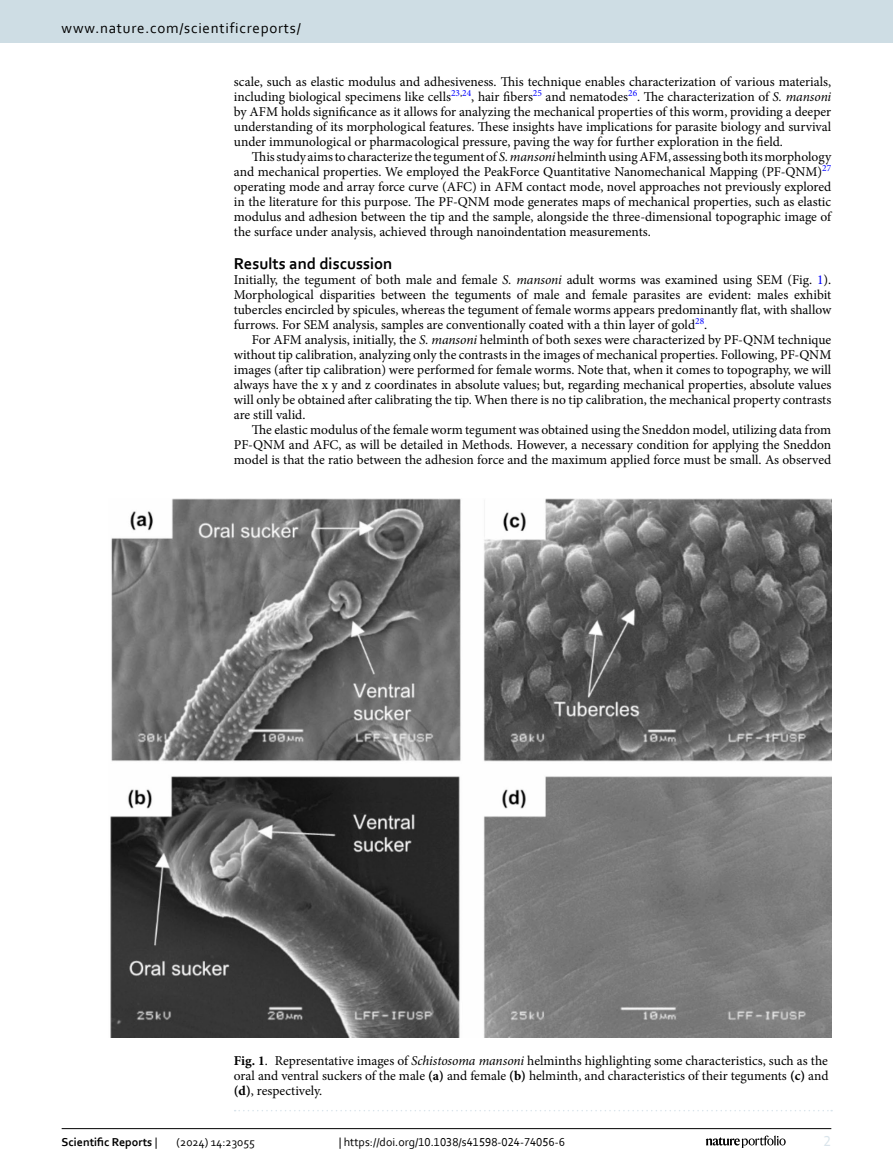
<style>
.page{position:relative;width:893px;height:1174px;background:#fff}
.page>*{position:absolute;margin:0;border:0;box-sizing:border-box;transform-origin:0 0}
.Head_1{font:700 16.5px "Corbel";color:#000}
.t1{font:15px "Corbel";letter-spacing:.05em;color:#000}
.t2{font:15px "Corbel";color:#d9e4eb}
.Body_Text_Indent{font:13.5px/15px "Minion Pro";color:#000;text-align:justify}
.Body_Text{font:13.5px/15px "Minion Pro";color:#000;text-align:justify}
.Figure_Caption{font:13.5px/15px "Minion Pro";color:#000;text-align:justify}
.t3{font:12px "Corbel";color:#000}
.t4{font:700 12px "Corbel";color:#000}
.s1{font-style:italic}
.s2{color:#00f}
.s3{font-weight:700}
.s4{font-weight:400}
</style>
<div class="page">
<img style="left:110px;top:498px;width:721px;height:539px">
<svg style="left:235px;top:1110px;width:597px;height:1px"></svg>
<hr style="left:62px;top:1128px;width:769px;height:1px;background:#000">
<svg style="left:706px;top:1135px;width:80px;height:12px"></svg>
<div style="left:0;top:0;width:893px;height:43px;background:#cedde4"></div>
<p class="t1" style="left:62px;top:18px;width:241px">www.nature.com/scientificreports/</p>
<p class="Body_Text_Indent" style="left:234px;top:74px;width:599px">scale, such as elastic modulus and adhesiveness. This technique enables characterization of various materials, including biological specimens like cells<sup>23</sup><sup>,</sup><sup>24</sup>, hair fibers<sup>25</sup> and nematodes<sup>26</sup>. The characterization of <span class="s1">S. mansoni </span>by AFM holds significance as it allows for analyzing the mechanical properties of this worm, providing a deeper understanding of its morphological features. These insights have implications for parasite biology and survival under immunological or pharmacological pressure, paving the way for further exploration in the field.</p>
<p class="Body_Text_Indent" style="left:234px;top:149px;width:599px;text-indent:18px">This study aims to characterize the tegument of <span class="s1">S. mansoni</span> helminth using AFM, assessing both its morphology and mechanical properties. We employed the PeakForce Quantitative Nanomechanical Mapping (PF-QNM)<sup>27 </sup>operating mode and array force curve (AFC) in AFM contact mode, novel approaches not previously explored in the literature for this purpose. The PF-QNM mode generates maps of mechanical properties, such as elastic modulus and adhesion between the tip and the sample, alongside the three-dimensional topographic image of the surface under analysis, achieved through nanoindentation measurements.</p>
<p class="Head_1" style="left:234px;top:253px;width:160px">Results and discussion</p>
<p class="Body_Text" style="left:234px;top:272px;width:599px">Initially, the tegument of both male and female <span class="s1">S. mansoni</span> adult worms was examined using SEM (Fig. <span class="s2">1</span>).<br>Morphological disparities between the teguments of male and female parasites are evident: males exhibit tubercles encircled by spicules, whereas the tegument of female worms appears predominantly flat, with shallow furrows. For SEM analysis, samples are conventionally coated with a thin layer of gold<sup>28</sup>.</p>
<p class="Body_Text_Indent" style="left:234px;top:332px;width:599px;text-indent:18px">For AFM analysis, initially, the <span class="s1">S. mansoni</span> helminth of both sexes were characterized by PF-QNM technique without tip calibration, analyzing only the contrasts in the images of mechanical properties. Following, PF-QNM images (after tip calibration) were performed for female worms. Note that, when it comes to topography, we will always have the x y and z coordinates in absolute values; but, regarding mechanical properties, absolute values will only be obtained after calibrating the tip. When there is no tip calibration, the mechanical property contrasts are still valid.</p>
<p class="Body_Text_Indent" style="left:234px;top:422px;width:599px;text-indent:18px">The elastic modulus of the female worm tegument was obtained using the Sneddon model, utilizing data from PF-QNM and AFC, as will be detailed in Methods. However, a necessary condition for applying the Sneddon model is that the ratio between the adhesion force and the maximum applied force must be small. As observed</p>
<p class="Figure_Caption" style="left:234px;top:1053px;width:596px"><span class="s3">Fig. 1</span>. Representative images of <span class="s1">Schistosoma mansoni</span> helminths highlighting some characteristics, such as the oral and ventral suckers of the male <span class="s3">(a)</span> and female <span class="s3">(b)</span> helminth, and characteristics of their teguments <span class="s3">(c)</span> and <span class="s3">(d)</span>, respectively.</p>
<p class="t4" style="left:62px;top:1134px;width:97px">Scientific Reports <span class="s4">|</span></p>
<p class="t3" style="left:177px;top:1134px;width:80px">(2024) 14:23055</p>
<p class="t3" style="left:339px;top:1134px;width:228px">| https://doi.org/10.1038/s41598-024-74056-6</p>
<p class="t2" style="left:824px;top:1132px;width:9px">2</p>
</div>
